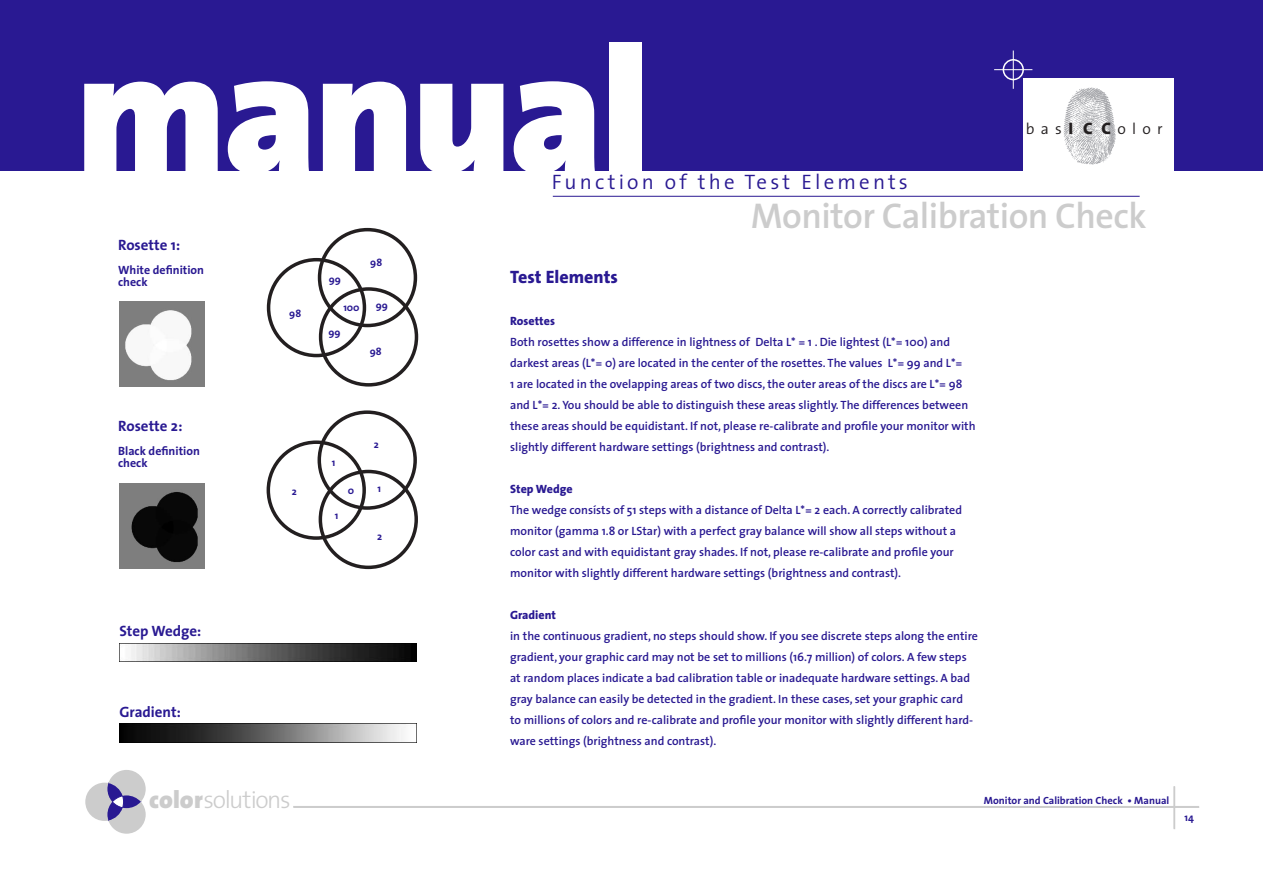
<style>
.page{position:relative;width:1263px;height:893px;background:#fff}
.page>*{position:absolute;margin:0;border:0;box-sizing:border-box;transform-origin:0 0}
.t1{font:900 177px "The Sans";letter-spacing:-.015em;color:#fff}
.t2{font:600 36px "The Sans";letter-spacing:-.015em;color:#ccc}
.t3{font:300 24.6px "The Sans";letter-spacing:-.06em;color:#ccc}
.t4{font:300 21px "The Sans";letter-spacing:.15em;color:#291992}
.t5{font:800 18px "The Sans";color:#291992}
.t6{font:300 15.6px "The Sans";letter-spacing:.4em;color:#231f20}
.t7{font:700 15px "The Sans";color:#291992}
.t8{font:600 12px/21px "The Sans";color:#291992}
.t9{font:700 12px/12px "The Sans";color:#291992}
.t10{font:800 12px "The Sans";color:#291992}
.t11{font:700 10.5px "The Sans";color:#291992}
.s1{font-family:"The Sans Bold Caps";font-weight:400;font-size:21.6px}
.s2{font-weight:900}
</style>
<div class="page">
<hr style="left:293px;top:806px;width:906px;height:2px;background:#ccc">
<svg style="left:85px;top:770px;width:61px;height:64px"></svg>
<img style="left:119px;top:302px;width:85px;height:84px">
<img style="left:119px;top:483px;width:85px;height:85px">
<img style="left:120px;top:643px;width:297px;height:18px">
<img style="left:119px;top:724px;width:286px;height:18px">
<div style="left:267px;top:258px;width:99px;height:99px;border:3px solid #231f20;border-radius:50%"></div>
<div style="left:319px;top:287px;width:99px;height:100px;border:3px solid #231f20;border-radius:50%"></div>
<div style="left:318px;top:228px;width:99px;height:99px;border:3px solid #231f20;border-radius:50%"></div>
<div style="left:267px;top:440px;width:99px;height:100px;border:3px solid #231f20;border-radius:50%"></div>
<div style="left:319px;top:470px;width:99px;height:99px;border:3px solid #231f20;border-radius:50%"></div>
<div style="left:318px;top:410px;width:99px;height:100px;border:3px solid #231f20;border-radius:50%"></div>
<div style="left:0;top:0;width:1263px;height:170px;background:#291992"></div>
<hr style="left:553px;top:196px;width:587px;height:1px;background:#291992">
<hr style="left:1173px;top:786px;width:2px;height:43px;background:#ccc">
<div style="left:1003px;top:59px;width:21px;height:21px;border:2px solid #fff;border-radius:50%"></div>
<hr style="left:994px;top:69px;width:38px;height:1px;background:#fff">
<hr style="left:1013px;top:51px;width:1px;height:38px;background:#fff">
<div style="left:1023px;top:79px;width:151px;height:91px;background:#fff"></div>
<img style="left:1063px;top:87px;width:53px;height:78px">
<h1 class="t1" style="left:76px;top:-38px;width:575px">manual</h1>
<h3 class="t4" style="left:552px;top:165px;width:357px">Function of the Test Elements</h3>
<h2 class="t2" style="left:751px;top:186px;width:397px">Monitor Calibration Check</h2>
<h3 class="t6" style="left:1026px;top:116px;width:138px">bas<span class="s1">icc</span>olor</h3>
<p class="t7" style="left:118px;top:232px;width:64px">Rosette 1:</p>
<p class="t9" style="left:118px;top:263px;width:87px">White definition check</p>
<p class="t7" style="left:118px;top:413px;width:66px">Rosette 2:</p>
<p class="t9" style="left:118px;top:444px;width:83px">Black definition check</p>
<p class="t7" style="left:119px;top:619px;width:83px">Step Wedge:</p>
<p class="t7" style="left:119px;top:699px;width:63px">Gradient:</p>
<p class="t11" style="left:289px;top:305px;width:13px">98</p>
<p class="t11" style="left:329px;top:271px;width:14px">99</p>
<p class="t11" style="left:343px;top:298px;width:18px">100</p>
<p class="t11" style="left:328px;top:324px;width:14px">99</p>
<p class="t11" style="left:370px;top:253px;width:13px">98</p>
<p class="t11" style="left:376px;top:296px;width:14px">99</p>
<p class="t11" style="left:370px;top:343px;width:13px">98</p>
<p class="t11" style="left:332px;top:454px;width:5px">1</p>
<p class="t11" style="left:292px;top:483px;width:7px">2</p>
<p class="t11" style="left:348px;top:481px;width:8px">0</p>
<p class="t11" style="left:335px;top:507px;width:5px">1</p>
<p class="t11" style="left:374px;top:435px;width:7px">2</p>
<p class="t11" style="left:377px;top:480px;width:5px">1</p>
<p class="t11" style="left:377px;top:528px;width:7px">2</p>
<h3 class="t5" style="left:510px;top:261px;width:109px">Test Elements</h3>
<p class="t10" style="left:510px;top:310px;width:46px">Rosettes</p>
<p class="t8" style="left:510px;top:331px;width:467px">Both rosettes show a difference in lightness of Delta L* = 1 . Die lightest (L*= 100) and darkest areas (L*= 0) are located in the center of the rosettes. The values L*= 99 and L*=<br>1 are located in the ovelapping areas of two discs, the outer areas of the discs are L*= 98 and L*= 2. You should be able to distinguish these areas slightly. The differences between these areas should be equidistant. If not, please re-calibrate and profile your monitor with slightly different hardware settings (brightness and contrast).</p>
<p class="t10" style="left:510px;top:478px;width:64px">Step Wedge</p>
<p class="t8" style="left:510px;top:499px;width:453px">The wedge consísts of 51 steps with a distance of Delta L*= 2 each. A correctly calibrated monitor (gamma 1.8 or LStar) with a perfect gray balance will show all steps without a color cast and with equidistant gray shades. If not, please re-calibrate and profile your monitor with slightly different hardware settings (brightness and contrast).</p>
<p class="t10" style="left:510px;top:604px;width:47px">Gradient</p>
<p class="t8" style="left:510px;top:625px;width:469px">in the continuous gradient, no steps should show. If you see discrete steps along the entire gradient, your graphic card may not be set to millions (16.7 million) of colors. A few steps at random places indicate a bad calibration table or inadequate hardware settings. A bad gray balance can easily be detected in the gradient. In these cases, set your graphic card<br>to millions of colors and re-calibrate and profile your monitor with slightly different hard&shy;ware settings (brightness and contrast).</p>
<h3 class="t3" style="left:149px;top:779px;width:143px"><span class="s2">color</span>solutions</h3>
<p class="t11" style="left:984px;top:792px;width:187px">Monitor and Calibration Check • Manual</p>
<p class="t11" style="left:1184px;top:808px;width:11px">14</p>
</div>
